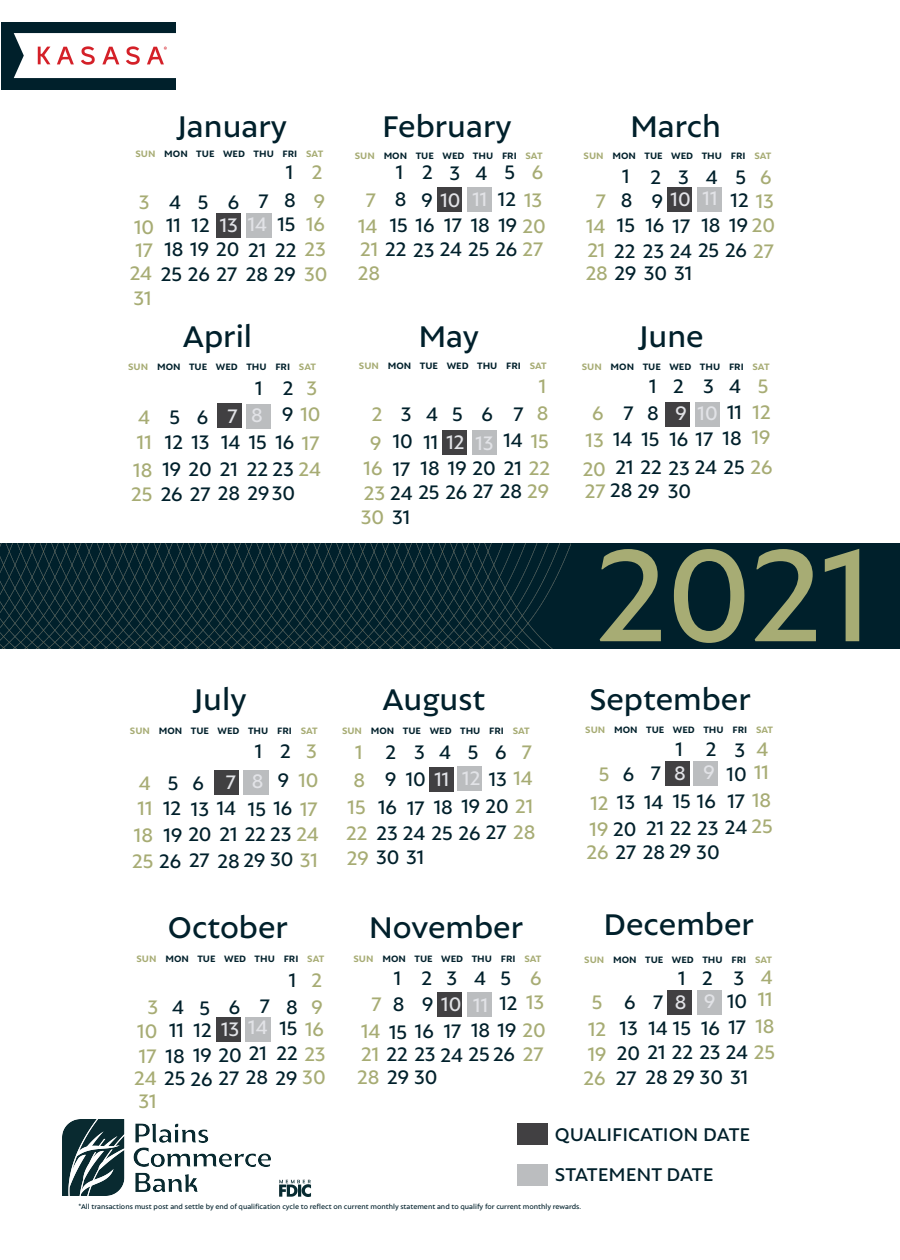
<style>
.page{position:relative;width:900px;height:1260px;background:#fff}
.page>*{position:absolute;margin:0;border:0;box-sizing:border-box;transform-origin:0 0}
.t1{font:500 142.5px "Autor";color:#a7ac74}
.t2{font:500 32.5px "Autor";color:#00202b}
.t3{font:500 21.25px/27.2px "Autor";color:#00202b}
.t4{font:500 21.25px/25px "Autor";letter-spacing:.545em;color:#00202b;text-align:right}
.t5{font:500 21.25px/25px "Autor";letter-spacing:.37em;color:#00202b;text-align:right}
.t6{font:500 21.25px/30px "Autor";letter-spacing:.88em;color:#00202b;text-align:right}
.t7{font:500 21.25px "Autor";color:#a7ac74}
.t8{font:500 20px/40px "Autor";color:#00202b}
.t9{font:700 10px "Autor";color:#00202b}
.t10{font:500 7.5px "Autor";color:#00202b}
.s1{color:#a7ac74}
.s2{color:#e2e3e7}
</style>
<div class="page">
<div style="left:697px;top:990px;width:25px;height:25px;background:#bbbdbf"></div>
<div style="left:668px;top:990px;width:24px;height:25px;background:#414042"></div>
<div style="left:468px;top:992px;width:24px;height:26px;background:#bbbdbf"></div>
<div style="left:438px;top:992px;width:24px;height:26px;background:#414042"></div>
<div style="left:457px;top:766px;width:25px;height:25px;background:#bbbdbf"></div>
<div style="left:429px;top:767px;width:25px;height:25px;background:#414042"></div>
<div style="left:695px;top:402px;width:25px;height:26px;background:#bbbdbf"></div>
<div style="left:665px;top:402px;width:25px;height:26px;background:#414042"></div>
<div style="left:472px;top:430px;width:26px;height:25px;background:#bbbdbf"></div>
<div style="left:442px;top:430px;width:26px;height:25px;background:#414042"></div>
<div style="left:698px;top:188px;width:24px;height:24px;background:#bbbdbf"></div>
<div style="left:668px;top:188px;width:24px;height:24px;background:#414042"></div>
<div style="left:468px;top:188px;width:24px;height:24px;background:#bbbdbf"></div>
<div style="left:438px;top:188px;width:24px;height:24px;background:#414042"></div>
<div style="left:246px;top:213px;width:25px;height:25px;background:#bbbdbf"></div>
<div style="left:216px;top:213px;width:25px;height:25px;background:#414042"></div>
<div style="left:217px;top:403px;width:25px;height:25px;background:#414042"></div>
<div style="left:246px;top:404px;width:25px;height:25px;background:#bbbdbf"></div>
<div style="left:517px;top:1123px;width:30px;height:22px;background:#414042"></div>
<div style="left:518px;top:1164px;width:30px;height:22px;background:#bbbdbf"></div>
<div style="left:1px;top:23px;width:174px;height:67px;background:#00202b"></div>
<div style="left:0;top:544px;width:900px;height:105px;background:#00202b"></div>
<img style="left:0;top:544px;width:570px;height:105px">
<img style="left:63px;top:1120px;width:207px;height:76px">
<img style="left:279px;top:1179px;width:32px;height:18px">
<div style="left:214px;top:770px;width:25px;height:25px;background:#414042"></div>
<div style="left:244px;top:770px;width:25px;height:25px;background:#bbbdbf"></div>
<div style="left:665px;top:761px;width:25px;height:25px;background:#414042"></div>
<div style="left:693px;top:761px;width:25px;height:25px;background:#bbbdbf"></div>
<div style="left:246px;top:1017px;width:25px;height:25px;background:#bbbdbf"></div>
<div style="left:216px;top:1017px;width:25px;height:25px;background:#414042"></div>
<svg style="left:14px;top:33px;width:162px;height:45px;background:#f2e2e3"></svg>
<h2 class="t2" style="left:176px;top:106px;width:112px">January</h2>
<h2 class="t2" style="left:382px;top:106px;width:131px">February</h2>
<h2 class="t2" style="left:630px;top:106px;width:92px">March</h2>
<p class="t9" style="left:135px;top:148px;width:189px"><span class="s1">SUN</span> MON TUE WED THU FRI <span class="s1">SAT</span></p>
<p class="t9" style="left:355px;top:149px;width:189px"><span class="s1">SUN</span> MON TUE WED THU FRI <span class="s1">SAT</span></p>
<p class="t3" style="left:396px;top:158px;width:149px">12345<span class="s1">6</span></p>
<p class="t3" style="left:366px;top:185px;width:178px"><span class="s1">7</span> 8 9<span class="s2">10 11</span> 12<span class="s1">13</span></p>
<p class="t3" style="left:358px;top:210px;width:189px"><span class="s1">14</span> 15 16 17 18 19 <span class="s1">20</span></p>
<p class="t3" style="left:360px;top:235px;width:185px"><span class="s1">21</span> 22 23 24 25 26 <span class="s1">27</span></p>
<p class="t7" style="left:358px;top:260px;width:24px">28</p>
<p class="t6" style="left:139px;top:156px;width:188px">1 <span class="s1">2<br>3</span>45678<span class="s1">9</span></p>
<p class="t3" style="left:130px;top:213px;width:199px;line-height:24.2px"><span class="s1">10</span> 11 12 <span class="s2">13 14</span> 15 <span class="s1">16<br>17</span> 18 19 20 21 22 <span class="s1">23<br>24</span> 25 26 27 28 29 <span class="s1">30<br>31</span></p>
<h2 class="t2" style="left:183px;top:316px;width:71px">April</h2>
<h2 class="t2" style="left:418px;top:316px;width:62px">May</h2>
<p class="t9" style="left:359px;top:359px;width:189px"><span class="s1">SUN</span> MON TUE WED THU FRI <span class="s1">SAT</span></p>
<p class="t3" style="left:364px;top:372px;width:188px;text-align:right"><span class="s1">1<br>2</span>3456 7<span class="s1">8<br>9</span> 10 11 <span class="s2">12 13</span> 14 <span class="s1">15<br>16</span> 17 18 19 20 21 <span class="s1">22</span></p>
<p class="t3" style="left:361px;top:479px;width:190px;line-height:24.8px"><span class="s1">23</span> 24 25 26 27 28 <span class="s1">29<br>30</span> 31</p>
<p class="t9" style="left:128px;top:361px;width:189px"><span class="s1">SUN</span> MON TUE WED THU FRI <span class="s1">SAT</span></p>
<p class="t3" style="left:138px;top:374px;width:184px;line-height:26px;text-align:right">1 2<span class="s1">3<br>4</span> 56 <span class="s2">78</span> 9<span class="s1">10</span></p>
<p class="t3" style="left:133px;top:428px;width:189px"><span class="s1">11</span> 12 13 14 15 16 <span class="s1">17<br>18</span> 19 20 21 22 23 <span class="s1">24</span></p>
<p class="t3" style="left:131px;top:479px;width:165px"><span class="s1">25</span> 26 27 28 2930</p>
<h2 class="t2" style="left:193px;top:679px;width:55px">July</h2>
<p class="t9" style="left:130px;top:725px;width:189px"><span class="s1">SUN</span> MON TUE WED THU FRI <span class="s1">SAT</span></p>
<p class="t3" style="left:138px;top:736px;width:183px;line-height:28.8px;text-align:justify;text-indent:117px">12<span class="s1">3<br>4</span> 56 <span class="s2">78</span>9<span class="s1">10<br>11</span> 12 13 14 15 16 <span class="s1">17</span></p>
<p class="t3" style="left:132px;top:821px;width:188px;line-height:25.8px"><span class="s1">18</span> 19 20 21 22 23 <span class="s1">24<br>25</span> 26 27 28 29 30 <span class="s1">31</span></p>
<h2 class="t2" style="left:383px;top:679px;width:104px">August</h2>
<p class="t9" style="left:342px;top:725px;width:189px"><span class="s1">SUN</span> MON TUE WED THU FRI <span class="s1">SAT</span></p>
<p class="t3" style="left:346px;top:737px;width:191px;text-align:center"><span class="s1">1</span> 23456<span class="s1">7<br>8</span> 9 10<span class="s2">11 12</span>13<span class="s1">14<br>15</span> 16 17 18 19 20 <span class="s1">21<br>22</span> 23 24 25 26 27 <span class="s1">28</span></p>
<p class="t3" style="left:347px;top:843px;width:79px"><span class="s1">29</span> 30 31</p>
<h2 class="t2" style="left:168px;top:908px;width:121px">October</h2>
<p class="t9" style="left:136px;top:953px;width:189px"><span class="s1">SUN</span> MON TUE WED THU FRI <span class="s1">SAT</span></p>
<p class="t3" style="left:148px;top:965px;width:177px;text-align:right">1 <span class="s1">2<br>3</span>45 6 78<span class="s1">9</span></p>
<p class="t3" style="left:137px;top:1016px;width:190px;line-height:25.2px"><span class="s1">10</span> 11 12 <span class="s2">13 14</span> 15 <span class="s1">16<br>17</span> 18 19 20 21 22 <span class="s1">23</span></p>
<p class="t3" style="left:134px;top:1065px;width:193px;line-height:23px"><span class="s1">24</span> 25 26 27 28 29 <span class="s1">30<br>31</span></p>
<h2 class="t2" style="left:369px;top:908px;width:156px">November</h2>
<p class="t9" style="left:354px;top:953px;width:189px"><span class="s1">SUN</span> MON TUE WED THU FRI <span class="s1">SAT</span></p>
<p class="t5" style="left:372px;top:965px;width:174px">1 2345 <span class="s1">6<br>7</span> 8 9<span class="s2">10 11</span> 12<span class="s1">13</span></p>
<p class="t3" style="left:357px;top:1019px;width:190px;line-height:23px;text-align:justify"><span class="s1">14</span> 15 16 17 18 19 <span class="s1">20<br>21</span> 22 23 24 25 26 <span class="s1">27<br>28</span> 29 30</p>
<p class="t9" style="left:584px;top:149px;width:189px"><span class="s1">SUN</span> MON TUE WED THU FRI <span class="s1">SAT</span></p>
<p class="t3" style="left:586px;top:164px;width:191px;line-height:24.5px;text-align:right">1 2345<span class="s1">6<br>7</span> 8 9<span class="s2">10 11</span> 12<span class="s1">13<br>14</span> 15 16 17 18 19 <span class="s1">20<br>21</span> 22 23 24 25 26 <span class="s1">27</span></p>
<p class="t3" style="left:586px;top:258px;width:108px"><span class="s1">28</span> 29 30 31</p>
<h2 class="t2" style="left:638px;top:316px;width:67px">June</h2>
<p class="t9" style="left:582px;top:361px;width:189px"><span class="s1">SUN</span> MON TUE WED THU FRI <span class="s1">SAT</span></p>
<p class="t3" style="left:583px;top:372px;width:191px;text-align:right">12 34<span class="s1">5<br>6</span> 7 8 <span class="s2">910</span>11<span class="s1">12<br>13</span> 14 15 16 17 18 <span class="s1">19<br>20</span> 21 22 23 24 25 <span class="s1">26</span></p>
<p class="t3" style="left:585px;top:476px;width:108px"><span class="s1">27</span> 28 29 30</p>
<h1 class="t1" style="left:596px;top:508px;width:278px">2021</h1>
<h2 class="t2" style="left:589px;top:679px;width:163px">September</h2>
<p class="t9" style="left:585px;top:724px;width:189px"><span class="s1">SUN</span> MON TUE WED THU FRI <span class="s1">SAT</span></p>
<p class="t4" style="left:599px;top:736px;width:172px">1 23<span class="s1">4<br>5</span>6 7<span class="s2">8 9</span>10<span class="s1">11</span></p>
<p class="t3" style="left:590px;top:788px;width:185px;line-height:26.2px"><span class="s1">12</span> 13 14 15 16 17 <span class="s1">18<br>19</span> 20 21 22 23 24 <span class="s1">25</span></p>
<p class="t3" style="left:587px;top:837px;width:135px"><span class="s1">26</span> 27 28 29 30</p>
<h2 class="t2" style="left:604px;top:905px;width:152px">December</h2>
<p class="t9" style="left:584px;top:954px;width:189px"><span class="s1">SUN</span> MON TUE WED THU FRI <span class="s1">SAT</span></p>
<p class="t4" style="left:592px;top:966px;width:183px;line-height:23px">12 3<span class="s1">4<br>5</span> 6 7<span class="s2">8 9</span>10<span class="s1">11</span></p>
<p class="t3" style="left:584px;top:1015px;width:193px;line-height:24.8px;text-align:justify"><span class="s1">12</span> 13 14 15 16 17 <span class="s1">18<br>19</span> 20 21 22 23 24 <span class="s1">25<br>26</span> 27 28 29 30 31</p>
<p class="t8" style="left:555px;top:1114px;width:197px">QUALIFICATION DATE<br>STATEMENT DATE</p>
<p class="t10" style="left:79px;top:1202px;width:504px">*All transactions must post and settle by end of qualification cycle to reflect on current monthly statement and to qualify for current monthly rewards.</p>
</div>
